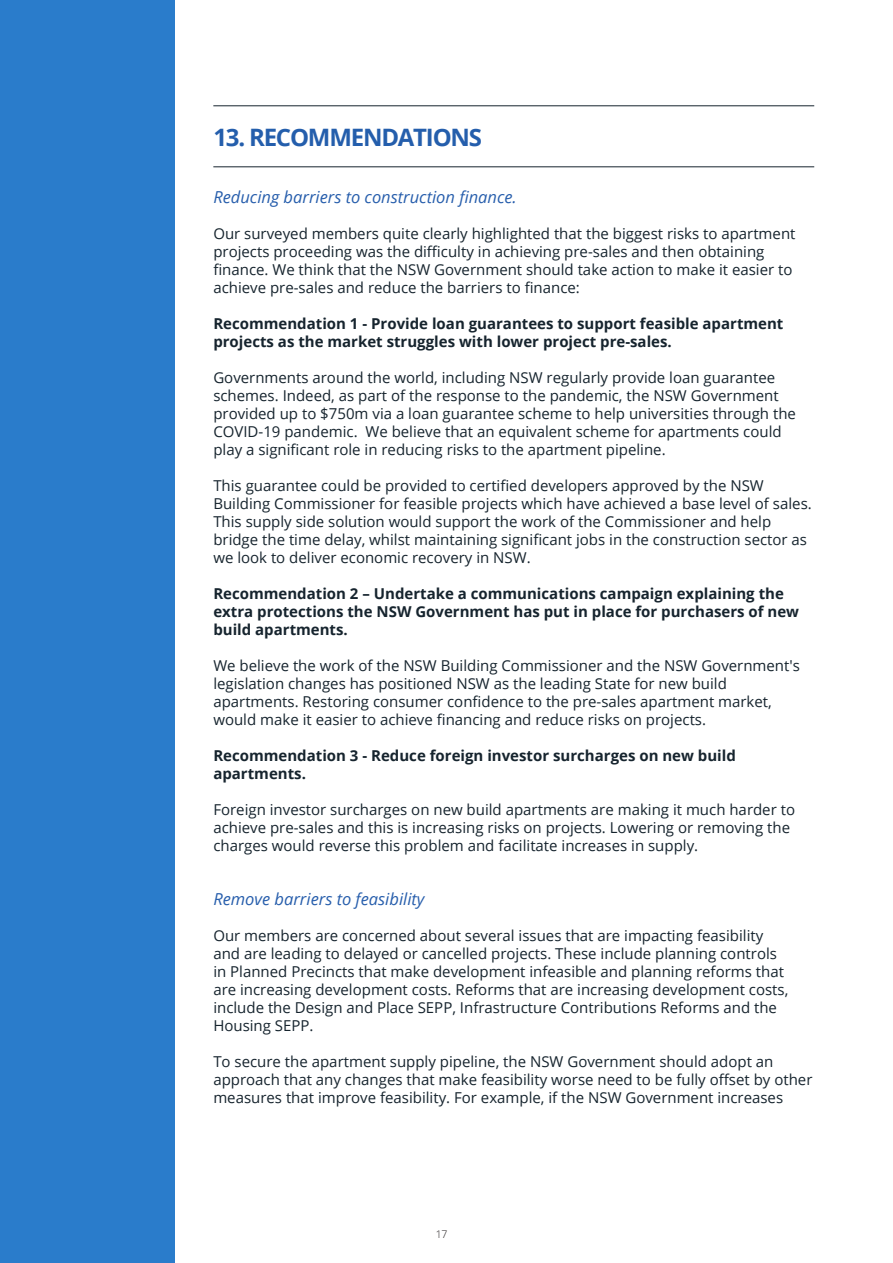
<style>
.page{position:relative;width:893px;height:1263px;background:#fff}
.page>*{position:absolute;margin:0;border:0;box-sizing:border-box;transform-origin:0 0}
.Chapter_Title_-_Alig{font:700 24px "Open Sans";letter-spacing:-.05em;color:#245eac}
.Body_Text{font:italic 16.5px "Open Sans";color:#275eac}
.Body_Text-2{font:15px/18px "Open Sans";color:#16242e}
.Body_Text-3{font:700 15px/18px "Open Sans";color:#16242e}
.t1{font:300 10.5px "Open Sans";color:#231f20}
</style>
<div class="page">
<div style="left:0;top:0;width:174px;height:1263px;background:#2a7ccb"></div>
<hr style="left:213px;top:105px;width:601px;height:1px;background:#16242e">
<hr style="left:213px;top:166px;width:601px;height:1px;background:#16242e">
<p class="Chapter_Title_-_Alig" style="left:213px;top:120px;width:270px">13. RECOMMENDATIONS</p>
<p class="Body_Text" style="left:213px;top:186px;width:305px">Reducing barriers to construction finance.</p>
<p class="Body_Text-2" style="left:213px;top:224px;width:584px">Our surveyed members quite clearly highlighted that the biggest risks to apartment projects proceeding was the difficulty in achieving pre-sales and then obtaining finance. We think that the NSW Government should take action to make it easier to achieve pre-sales and reduce the barriers to finance:</p>
<p class="Body_Text-3" style="left:213px;top:314px;width:572px">Recommendation 1 - Provide loan guarantees to support feasible apartment projects as the market struggles with lower project pre-sales.</p>
<p class="Body_Text-2" style="left:213px;top:368px;width:584px">Governments around the world, including NSW regularly provide loan guarantee schemes. Indeed, as part of the response to the pandemic, the NSW Government provided up to $750m via a loan guarantee scheme to help universities through the COVID-19 pandemic. We believe that an equivalent scheme for apartments could play a significant role in reducing risks to the apartment pipeline.</p>
<p class="Body_Text-2" style="left:213px;top:476px;width:600px">This guarantee could be provided to certified developers approved by the NSW Building Commissioner for feasible projects which have achieved a base level of sales.<br>This supply side solution would support the work of the Commissioner and help bridge the time delay, whilst maintaining significant jobs in the construction sector as we look to deliver economic recovery in NSW.</p>
<p class="Body_Text-3" style="left:213px;top:584px;width:587px">Recommendation 2 – Undertake a communications campaign explaining the extra protections the NSW Government has put in place for purchasers of new build apartments.</p>
<p class="Body_Text-2" style="left:213px;top:656px;width:588px">We believe the work of the NSW Building Commissioner and the NSW Government's legislation changes has positioned NSW as the leading State for new build apartments. Restoring consumer confidence to the pre-sales apartment market, would make it easier to achieve financing and reduce risks on projects.</p>
<p class="Body_Text-3" style="left:213px;top:746px;width:524px">Recommendation 3 - Reduce foreign investor surcharges on new build apartments.</p>
<p class="Body_Text-2" style="left:213px;top:800px;width:583px">Foreign investor surcharges on new build apartments are making it much harder to achieve pre-sales and this is increasing risks on projects. Lowering or removing the charges would reverse this problem and facilitate increases in supply.</p>
<p class="Body_Text" style="left:213px;top:888px;width:213px">Remove barriers to feasibility</p>
<p class="Body_Text-2" style="left:213px;top:926px;width:577px">Our members are concerned about several issues that are impacting feasibility and are leading to delayed or cancelled projects. These include planning controls in Planned Precincts that make development infeasible and planning reforms that are increasing development costs. Reforms that are increasing development costs, include the Design and Place SEPP, Infrastructure Contributions Reforms and the Housing SEPP.</p>
<p class="Body_Text-2" style="left:213px;top:1052px;width:601px">To secure the apartment supply pipeline, the NSW Government should adopt an approach that any changes that make feasibility worse need to be fully offset by other measures that improve feasibility. For example, if the NSW Government increases</p>
<p class="t1" style="left:436px;top:1226px;width:13px">17</p>
</div>
